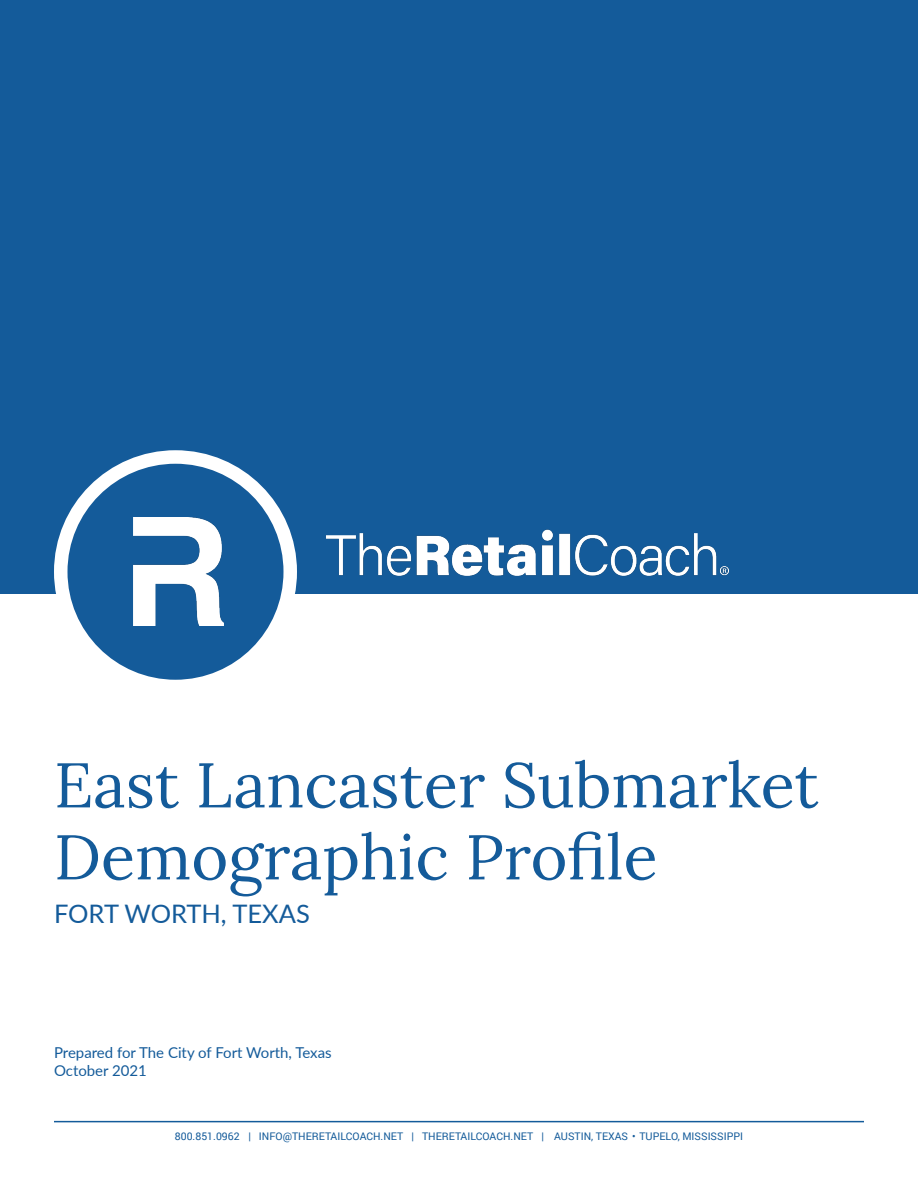
<style>
.page{position:relative;width:918px;height:1188px;background:#fff}
.page>*{position:absolute;margin:0;border:0;box-sizing:border-box;transform-origin:0 0}
.t1{font:63px "Lora";color:#145b9a}
.t2{font:25.5px "Lato";color:#145b9a}
.t3{font:15px "Lato";color:#145b9a}
.t4{font:10.5px "Roboto";color:#145b9a}
</style>
<div class="page">
<hr style="left:54px;top:1121px;width:810px;height:1px;background:#145b9a">
<div style="left:0;top:0;width:918px;height:594px;background:#145b9a"></div>
<div style="left:54px;top:450px;width:243px;height:243px;background:#fff;border-radius:50%"></div>
<img style="left:326px;top:529px;width:403px;height:47px">
<div style="left:68px;top:464px;width:216px;height:216px;background:#145b9a;border-radius:50%"></div>
<img style="left:134px;top:518px;width:89px;height:108px">
<p class="t1" style="left:54px;top:737px;width:766px">East Lancaster Submarket</p>
<p class="t1" style="left:54px;top:809px;width:605px">Demographic Profile</p>
<p class="t2" style="left:54px;top:896px;width:257px">FORT WORTH, TEXAS</p>
<p class="t3" style="left:54px;top:1042px;width:279px">Prepared for The City of Fort Worth, Texas</p>
<p class="t3" style="left:54px;top:1060px;width:95px">October 2021</p>
<p class="t4" style="left:175px;top:1128px;width:570px">800.851.0962 | INFO@THERETAILCOACH.NET | THERETAILCOACH.NET | AUSTIN, TEXAS • TUPELO, MISSISSIPPI</p>
</div>
